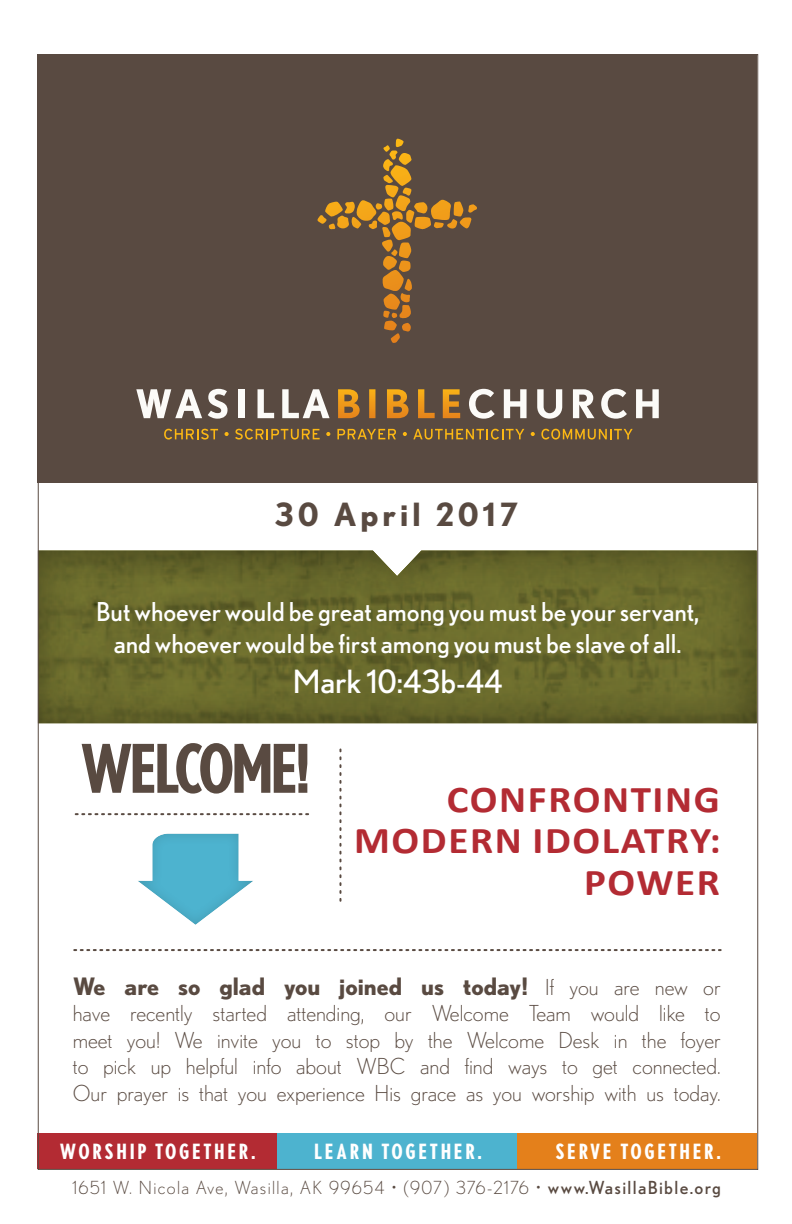
<style>
.page{position:relative;width:792px;height:1224px;background:#fff}
.page>*{position:absolute;margin:0;border:0;box-sizing:border-box;transform-origin:0 0}
.t1{font:700 condensed 67px "Nobel";letter-spacing:-.05em;color:#594a41}
.t2{font:700 38px "Calibri";letter-spacing:.04em;color:#b32b33;scale:1.08 1}
.t3{font:32px "Nobel";color:#fff}
.t4{font:700 32px "Nobel";letter-spacing:.125em;color:#594a41}
.t5{font:26px/32px "Nobel";color:#fff;text-align:center}
.t6{font:700 24px "Nobel";color:#594a41}
.t7{font:300 22px/26.4px "Nobel";color:#594a41;text-align:justify}
.t8{font:700 condensed 21px "Nobel";letter-spacing:.125em;color:#fff}
.t9{font:300 18px "Nobel";letter-spacing:.075em;color:#594a41}
.s1{font-weight:300;font-size:22px}
.s2{font-weight:400}
</style>
<div class="page">
<div style="left:517px;top:1133px;width:240px;height:36px;background:#e4801b"></div>
<div style="left:277px;top:1133px;width:240px;height:36px;background:#4db3cf"></div>
<div style="left:37px;top:1133px;width:240px;height:36px;background:#b32b33"></div>
<svg style="left:74px;top:949px;width:647px;height:2px"></svg>
<div style="left:137px;top:831px;width:120px;height:94px;background:#594a41;opacity:.2"></div>
<svg style="left:76px;top:813px;width:232px;height:2px"></svg>
<svg style="left:339px;top:749px;width:2px;height:152px"></svg>
<div style="left:36px;top:549px;width:722px;height:174px;background:#231f20;opacity:.4"></div>
<div style="left:37px;top:54px;width:719px;height:429px;background:#594a41"></div>
<svg style="left:164px;top:429px;width:54px;height:11px"></svg>
<svg style="left:225px;top:432px;width:4px;height:4px"></svg>
<svg style="left:235px;top:429px;width:85px;height:11px"></svg>
<svg style="left:326px;top:432px;width:4px;height:4px"></svg>
<svg style="left:337px;top:429px;width:59px;height:10px"></svg>
<svg style="left:403px;top:432px;width:4px;height:4px"></svg>
<svg style="left:413px;top:429px;width:111px;height:11px"></svg>
<svg style="left:531px;top:432px;width:4px;height:4px"></svg>
<svg style="left:541px;top:429px;width:92px;height:11px"></svg>
<svg style="left:136px;top:389px;width:66px;height:29px"></svg>
<svg style="left:208px;top:389px;width:20px;height:30px"></svg>
<div style="left:239px;top:389px;width:6px;height:29px;background:#fcfbf8"></div>
<svg style="left:258px;top:389px;width:16px;height:29px"></svg>
<svg style="left:282px;top:389px;width:48px;height:29px"></svg>
<svg style="left:338px;top:389px;width:122px;height:29px;background:#9f6f2e"></svg>
<svg style="left:469px;top:389px;width:26px;height:30px"></svg>
<svg style="left:504px;top:389px;width:23px;height:29px"></svg>
<svg style="left:537px;top:389px;width:25px;height:30px"></svg>
<svg style="left:573px;top:389px;width:21px;height:29px"></svg>
<svg style="left:601px;top:389px;width:26px;height:30px"></svg>
<svg style="left:636px;top:389px;width:23px;height:29px"></svg>
<svg style="left:383px;top:139px;width:66px;height:82px;background:#8a6733"></svg>
<h3 class="t4" style="left:275px;top:496px;width:245px">30 April 2017</h3>
<p class="t5" style="left:96px;top:596px;width:605px">But whoever would be great among you must be your servant, and whoever would be first among you must be slave of all.</p>
<h3 class="t3" style="left:293px;top:663px;width:211px">Mark 10:43b-44</h3>
<h1 class="t1" style="left:80px;top:729px;width:232px">WELCOME!</h1>
<h2 class="t2" style="left:447px;top:772px;width:254px">CONFRONTING</h2>
<h2 class="t2" style="left:354px;top:814px;width:341px">MODERN IDOLATRY:</h2>
<h2 class="t2" style="left:584px;top:856px;width:105px">POWER</h2>
<p class="t6" style="left:73px;top:972px;width:649px">We are so glad you joined us today! <span class="s1">If you are new or</span></p>
<p class="t7" style="left:73px;top:1000px;width:649px">have recently started attending, our Welcome Team would like to meet you! We invite you to stop by the Welcome Desk in the foyer to pick up helpful info about WBC and find ways to get connected.<br>Our prayer is that you experience His grace as you worship with us today.</p>
<p class="t8" style="left:60px;top:1139px;width:197px">WORSHIP TOGETHER.</p>
<p class="t8" style="left:314px;top:1139px;width:169px">LEARN TOGETHER.</p>
<p class="t8" style="left:555px;top:1139px;width:167px">SERVE TOGETHER.</p>
<p class="t9" style="left:73px;top:1178px;width:650px">1651 W. Nicola Ave, Wasilla, AK 99654 • (907) 376-2176 • <span class="s2">www.WasillaBible.org</span></p>
</div>
